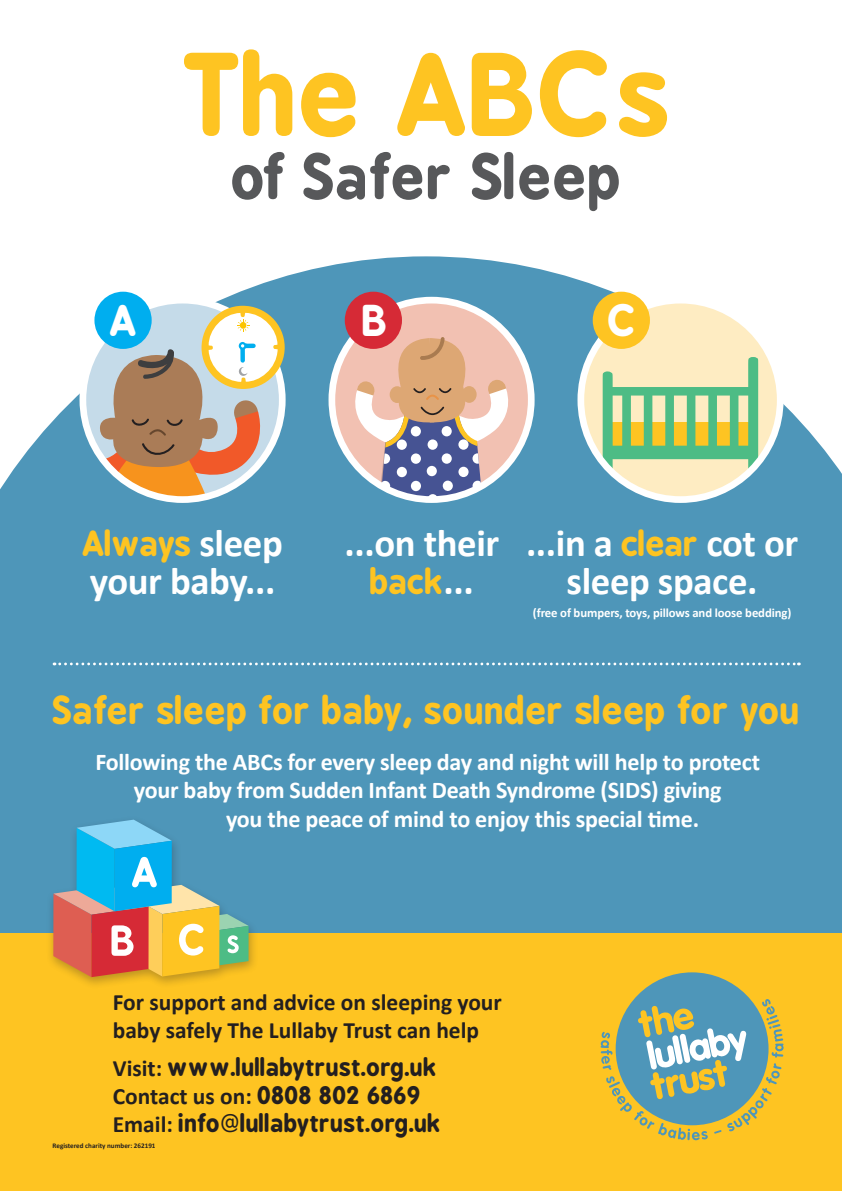
<style>
.page{position:relative;width:842px;height:1191px;background:#fff}
.page>*{position:absolute;margin:0;border:0;box-sizing:border-box;transform-origin:0 0}
.t1{font:700 107px "B Preplay";letter-spacing:.02em;color:#fec422}
.t2{font:700 58.3px "B Preplay";letter-spacing:.02em;color:#57585a}
.t3{font:700 40.2px "B Preplay";color:#fff}
.t4{font:700 38.8px/38.8px "Calibri";letter-spacing:-.01em;color:#fff;text-align:center}
.t5{font:700 35.9px "B Preplay";letter-spacing:.02em;color:#fec422}
.t6{font:700 33px "B Preplay";color:#fec422}
.t7{font:700 24.1px/28.9px "Calibri";letter-spacing:-.01em;color:#fff;text-align:center}
.t8{font:700 23.4px/28.1px "B Preplay";letter-spacing:.02em;color:#231f20}
.t9{font:700 23.4px/28.1px "Calibri";color:#231f20}
.t10{font:700 12.7px "Calibri";letter-spacing:-.01em;color:#fff}
.t11{font:700 7.1px "Calibri";color:#231f20}
.s1{font-family:"Calibri";font-size:38.8px;color:#fff}
.s2{font-family:"B Preplay";font-size:33px;color:#fec422}
.s3{font-family:"Calibri"}
</style>
<div class="page">
<svg style="left:0;top:256px;width:842px;height:379px;fill:#4e96b9"></svg>
<div style="left:581px;top:300px;width:199px;height:199px;background:#feecc2;border-radius:50%"></div>
<svg style="left:602px;top:357px;width:157px;height:120px"></svg>
<div style="left:577px;top:297px;width:206px;height:206px;border:7px solid #fff;border-radius:50%"></div>
<div style="left:593px;top:292px;width:57px;height:57px;background:#fec422;border-radius:50%"></div>
<div style="left:94px;top:292px;width:58px;height:57px;background:#00aeef;border-radius:50%"></div>
<div style="left:0;top:635px;width:842px;height:556px;background:#4e96b9"></div>
<div style="left:0;top:933px;width:842px;height:258px;background:#fec422"></div>
<div style="left:616px;top:972px;width:152px;height:153px;background:#4e96b9;border-radius:50%"></div>
<svg style="left:601px;top:998px;width:182px;height:142px"></svg>
<svg style="left:54px;top:662px;width:745px;height:3px"></svg>
<div style="left:332px;top:300px;width:199px;height:199px;background:#f2c1b2;border-radius:50%"></div>
<svg style="left:351px;top:335px;width:162px;height:164px"></svg>
<div style="left:427px;top:466px;width:10px;height:10px;background:#fff;border-radius:50%"></div>
<div style="left:328px;top:297px;width:207px;height:206px;border:7px solid #fff;border-radius:50%"></div>
<div style="left:345px;top:292px;width:57px;height:57px;background:#d62a36;border-radius:50%"></div>
<div style="left:46px;top:815px;width:213px;height:174px;background:#231f20;opacity:.3"></div>
<svg style="left:53px;top:819px;width:196px;height:158px"></svg>
<svg style="left:83px;top:305px;width:202px;height:194px"></svg>
<p class="t1" style="left:183px;top:31px;width:488px">The ABCs</p>
<p class="t2" style="left:231px;top:142px;width:392px">of Safer Sleep</p>
<p class="t3" style="left:109px;top:296px;width:29px">A</p>
<p class="t3" style="left:608px;top:296px;width:30px">C</p>
<p class="t3" style="left:362px;top:296px;width:26px">B</p>
<p class="t6" style="left:82px;top:523px;width:202px">Always <span class="s1">sleep</span></p>
<p class="t4" style="left:90px;top:562px;width:187px">your baby...</p>
<p class="t4" style="left:344px;top:523px;width:156px">...on their</p>
<p class="t6" style="left:370px;top:562px;width:105px">back<span class="s1">...</span></p>
<p class="t4" style="left:526px;top:523px;width:274px">...in a <span class="s2">clear</span> cot or sleep space.</p>
<p class="t10" style="left:533px;top:605px;width:260px">(free of bumpers, toys, pillows and loose bedding)</p>
<p class="t5" style="left:53px;top:689px;width:749px">Safer sleep for baby, sounder sleep for you</p>
<p class="t7" style="left:95px;top:747px;width:666px">Following the ABCs for every sleep day and night will help to protect your baby from Sudden Infant Death Syndrome (SIDS) giving</p>
<p class="t7" style="left:226px;top:805px;width:475px">you the peace of mind to enjoy this special time.</p>
<p class="t9" style="left:113px;top:988px;width:391px">For support and advice on sleeping your baby safely The Lullaby Trust can help</p>
<p class="t8" style="left:113px;top:1052px;width:330px"><span class="s3">Visit:</span> www.lullabytrust.org.uk<br><span class="s3">Contact us on:</span> 0808 802 6869<br><span class="s3">Email:</span> info@lullabytrust.org.uk</p>
<p class="t11" style="left:53px;top:1140px;width:104px">Registered charity number: 262191</p>
</div>
